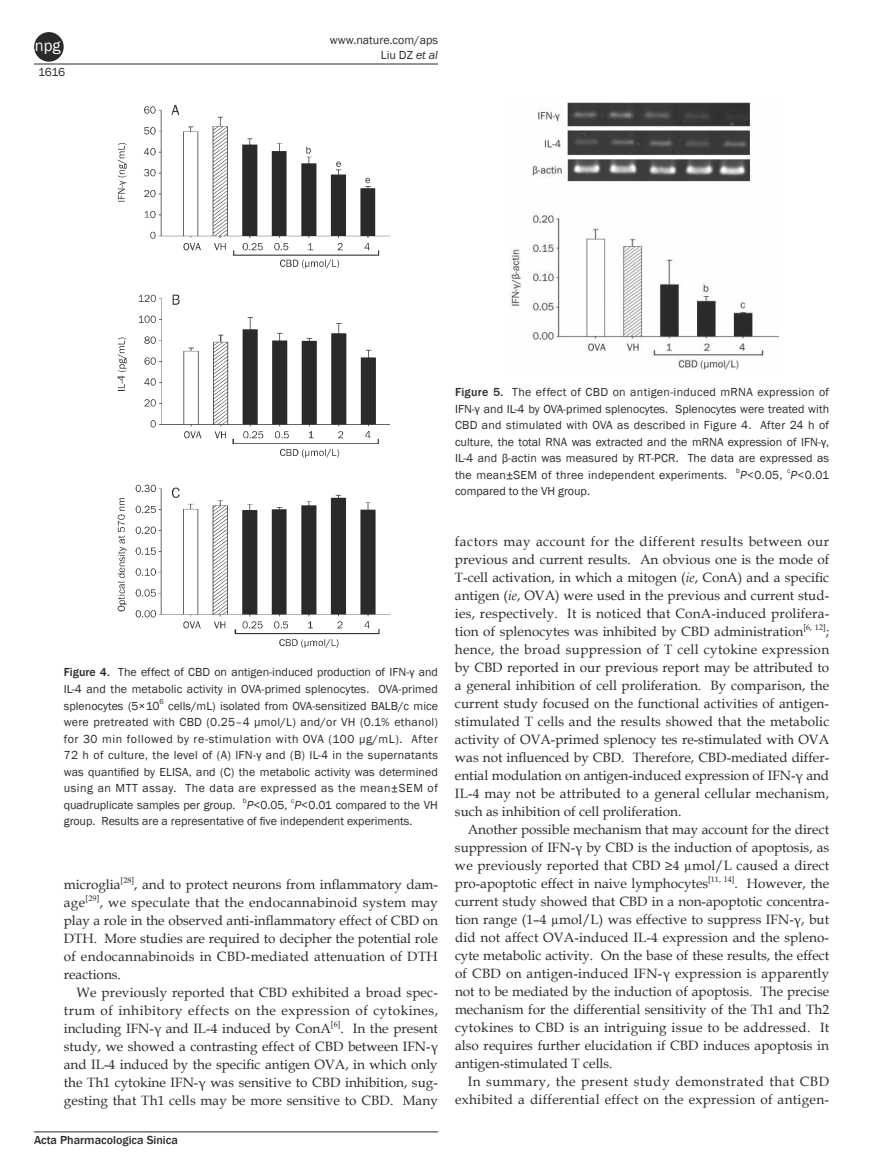
<style>
.page{position:relative;width:893px;height:1170px;background:#fff}
.page>*{position:absolute;margin:0;border:0;box-sizing:border-box;transform-origin:0 0}
.t1{font:16.5px "Franklin Gothic";color:#fff}
.t2{font:13.5px/18px "Book Antiqua";letter-spacing:.015em;color:#2c292a;text-align:justify}
.t3{font:12px/16.5px "Franklin Gothic";color:#2c292a;text-align:justify}
.t4{font:500 12px "Franklin Gothic";color:#2c292a}
.s1{font-style:italic}
.s2{font-weight:500}
</style>
<div class="page">
<hr style="left:34px;top:64px;width:404px;height:1px;background:#2c292a">
<hr style="left:34px;top:1131px;width:404px;height:1px;background:#2c292a">
<div style="left:34px;top:32px;width:30px;height:30px;background:#2c292a;border-radius:50%"></div>
<img style="left:117px;top:104px;width:273px;height:544px">
<img style="left:510px;top:102px;width:268px;height:267px">
<p class="t1" style="left:35px;top:39px;width:27px">npg</p>
<p class="t3" style="left:38px;top:64px;width:28px">1616</p>
<p class="t3" style="left:330px;top:33px;width:110px;line-height:15px;text-align:right">www.nature.com/aps<br>Liu DZ <span class="s1">et al</span></p>
<p class="t3" style="left:64px;top:664px;width:376px"><span class="s2">Figure 4.</span> The effect of CBD on antigen-induced production of IFN-γ and IL-4 and the metabolic activity in OVA-primed splenocytes. OVA-primed splenocytes (5×10<sup>6</sup> cells/mL) isolated from OVA-sensitized BALB/c mice were pretreated with CBD (0.25–4 µmol/L) and/or VH (0.1% ethanol) for 30 min followed by re-stimulation with OVA (100 µg/mL). After 72 h of culture, the level of (A) IFN-γ and (B) IL-4 in the supernatants was quantified by ELISA, and (C) the metabolic activity was determined using an MTT assay. The data are expressed as the mean±SEM of quadruplicate samples per group. <sup>b</sup><span class="s1">P</span>&lt;0.05, <sup>c</sup><span class="s1">P</span>&lt;0.01 compared to the VH group. Results are a representative of five independent experiments.</p>
<p class="t2" style="left:64px;top:876px;width:376px">microglia<sup>[28]</sup>, and to protect neurons from inflammatory dam&shy;age<sup>[29]</sup>, we speculate that the endocannabinoid system may play a role in the observed anti-inflammatory effect of CBD on DTH. More studies are required to decipher the potential role of endocannabinoids in CBD-mediated attenuation of DTH reactions.</p>
<p class="t2" style="left:64px;top:982px;width:376px;text-indent:13px">We previously reported that CBD exhibited a broad spec&shy;trum of inhibitory effects on the expression of cytokines, including IFN-γ and IL-4 induced by ConA<sup>[6]</sup>. In the present study, we showed a contrasting effect of CBD between IFN-γ and IL-4 induced by the specific antigen OVA, in which only the Th1 cytokine IFN-γ was sensitive to CBD inhibition, sug&shy;gesting that Th1 cells may be more sensitive to CBD. Many</p>
<p class="t4" style="left:34px;top:1134px;width:145px">Acta Pharmacologica Sinica</p>
<p class="t3" style="left:455px;top:384px;width:376px"><span class="s2">Figure 5.</span> The effect of CBD on antigen-induced mRNA expression of IFN-γ and IL-4 by OVA-primed splenocytes. Splenocytes were treated with CBD and stimulated with OVA as described in Figure 4. After 24 h of culture, the total RNA was extracted and the mRNA expression of IFN-γ, IL-4 and β-actin was measured by RT-PCR. The data are expressed as the mean±SEM of three independent experiments. <sup>b</sup><span class="s1">P</span>&lt;0.05, <sup>c</sup><span class="s1">P</span>&lt;0.01 compared to the VH group.</p>
<p class="t2" style="left:455px;top:534px;width:376px">factors may account for the different results between our previous and current results. An obvious one is the mode of T-cell activation, in which a mitogen (<span class="s1">ie</span>, ConA) and a specific antigen (<span class="s1">ie</span>, OVA) were used in the previous and current stud&shy;ies, respectively. It is noticed that ConA-induced prolifera&shy;tion of splenocytes was inhibited by CBD administra tion<sup>[6,</sup> <sup>12]</sup>; hence, the broad suppression of T cell cytokine expression by CBD reported in our previous report may be attributed to a general inhibition of cell proliferation. By comparison, the current study focused on the functional activities of antigen&shy;stimulated T cells and the results showed that the metabolic activity of OVA-primed splenocy tes re-stimulated with OVA was not influenced by CBD. Therefore, CBD-mediated differ&shy;ential modulation on antigen-induced expression of IFN-γ and IL-4 may not be attributed to a general cellular mechanism, such as inhibition of cell proliferation.</p>
<p class="t2" style="left:455px;top:822px;width:376px;text-indent:13px">Another possible mechanism that may account for the direct suppression of IFN-γ by CBD is the induction of apoptosis, as we previously reported that CBD ≥4 µmol/L caused a direct pro-apoptotic effect in naive lymphocytes<sup>[11,</sup> <sup>14]</sup>. However, the current study showed that CBD in a non-apoptotic concentra&shy;tion range (1–4 µmol/L) was effective to suppress IFN-γ, but did not affect OVA-induced IL-4 expression and the spleno&shy;cyte metabolic activity. On the base of these results, the effect of CBD on antigen-induced IFN-γ expression is apparently not to be mediated by the induction of apoptosis. The precise mechanism for the differential sensitivity of the Th1 and Th2 cytokines to CBD is an intriguing issue to be addressed. It also requires further elucidation if CBD induces apoptosis in antigen-stimulated T cells.</p>
<p class="t2" style="left:455px;top:1074px;width:376px;text-align:right">In summary, the present study demonstrated that CBD exhibited a differential effect on the expression of antigen-</p>
</div>
